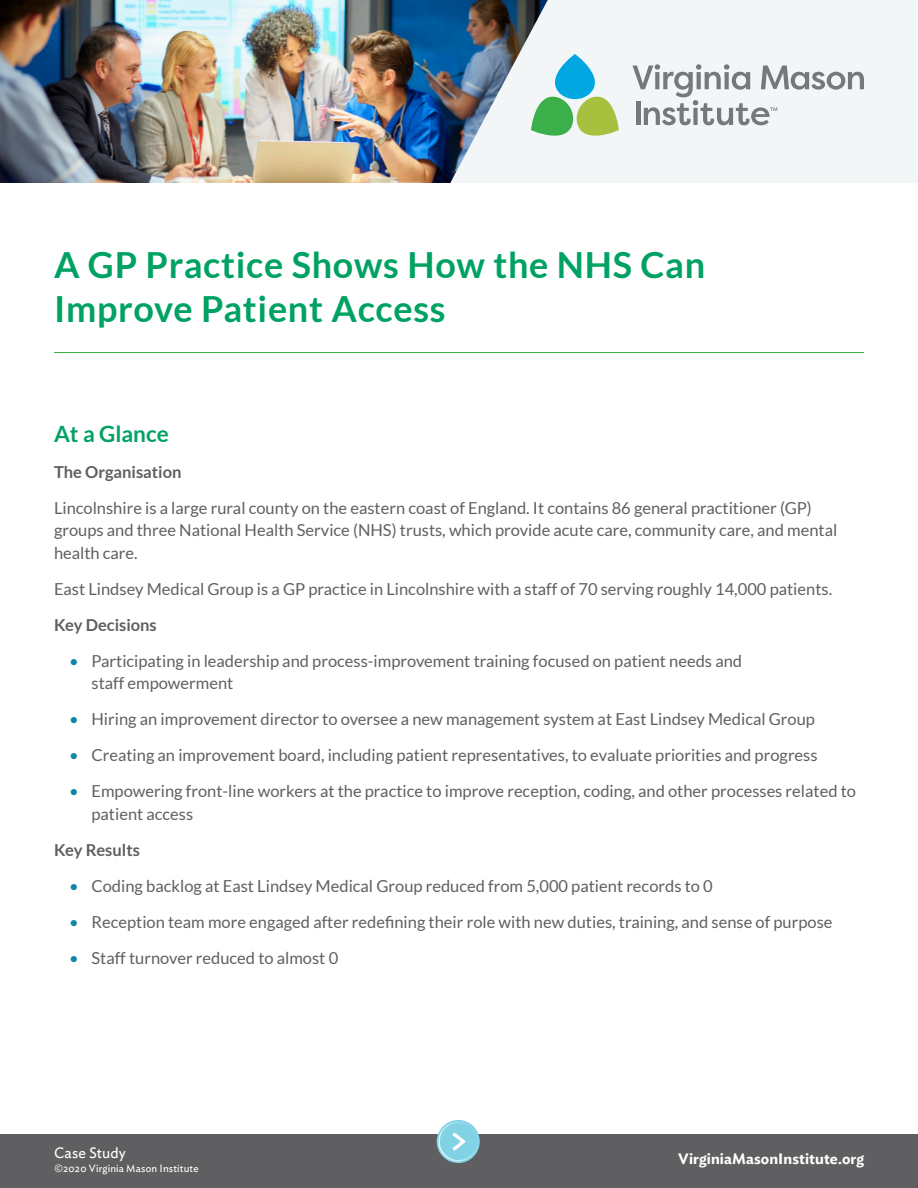
<style>
.page{position:relative;width:918px;height:1188px;background:#fff}
.page>*{position:absolute;margin:0;border:0;box-sizing:border-box;transform-origin:0 0}
.t1{font:500 37.5px "Ideal Sans";color:#fff}
.t2{font:700 36px/43.2px "Lato";letter-spacing:.02em;color:#00a263}
.t3{font:700 22.5px "Lato";color:#00a263}
.t4{font:16.5px/22.5px "Lato";color:#5f5f62}
.t5{font:700 16.5px "Lato";color:#5f5f62}
.t6{font:600 15px "Ideal Sans";letter-spacing:.005em;color:#fff}
.t7{font:15px "Ideal Sans";letter-spacing:.005em;color:#fff}
.t8{font:10.5px "Ideal Sans";letter-spacing:.015em;color:#fff}
.s1{color:#0d87a7}
</style>
<div class="page">
<img style="left:0;top:0;width:450px;height:183px">
<svg style="left:450px;top:0;width:468px;height:183px;fill:#f3f6f7"></svg>
<div style="left:0;top:1134px;width:918px;height:54px;background:#5f5f62"></div>
<svg style="left:531px;top:54px;width:88px;height:82px"></svg>
<svg style="left:632px;top:64px;width:232px;height:61px"></svg>
<div style="left:437px;top:1120px;width:43px;height:43px;background:#80d2e4;border-radius:50%"></div>
<div style="left:438px;top:1122px;width:40px;height:39px;border:1px solid #fff;border-radius:50%"></div>
<hr style="left:54px;top:352px;width:810px;height:1px;background:#3baf49">
<p class="t2" style="left:54px;top:243px;width:653px">A GP Practice Shows How the NHS Can<br>Improve Patient Access</p>
<p class="t3" style="left:54px;top:421px;width:116px">At a Glance</p>
<p class="t5" style="left:54px;top:462px;width:129px">The Organisation</p>
<p class="t4" style="left:54px;top:497px;width:785px">Lincolnshire is a large rural county on the eastern coast of England. It contains 86 general practitioner (GP) groups and three National Health Service (NHS) trusts, which provide acute care, community care, and mental health care.</p>
<p class="t4" style="left:54px;top:578px;width:780px">East Lindsey Medical Group is a GP practice in Lincolnshire with a staff of 70 serving roughly 14,000 patients.</p>
<p class="t5" style="left:54px;top:615px;width:104px">Key Decisions</p>
<p class="t4" style="left:92px;top:650px;width:652px;text-indent:-23px"><span class="s1">•</span> Participating in leadership and process-improvement training focused on patient needs and staff empowerment</p>
<p class="t4" style="left:69px;top:708px;width:748px"><span class="s1">•</span> Hiring an improvement director to oversee a new management system at East Lindsey Medical Group</p>
<p class="t4" style="left:69px;top:744px;width:750px"><span class="s1">•</span> Creating an improvement board, including patient representatives, to evaluate priorities and progress</p>
<p class="t4" style="left:92px;top:780px;width:766px;text-indent:-23px"><span class="s1">•</span> Empowering front-line workers at the practice to improve reception, coding, and other processes related to patient access</p>
<p class="t5" style="left:54px;top:840px;width:87px">Key Results</p>
<p class="t4" style="left:69px;top:875px;width:645px"><span class="s1">•</span> Coding backlog at East Lindsey Medical Group reduced from 5,000 patient records to 0</p>
<p class="t4" style="left:69px;top:911px;width:765px"><span class="s1">•</span> Reception team more engaged after redefining their role with new duties, training, and sense of purpose</p>
<p class="t4" style="left:69px;top:947px;width:271px"><span class="s1">•</span> Staff turnover reduced to almost 0</p>
<p class="t7" style="left:54px;top:1142px;width:73px">Case Study</p>
<p class="t8" style="left:54px;top:1160px;width:146px">©2020 Virginia Mason Institute</p>
<p class="t1" style="left:448px;top:1110px;width:23px">&gt;</p>
<p class="t6" style="left:678px;top:1147px;width:187px">VirginiaMasonInstitute.org</p>
</div>
